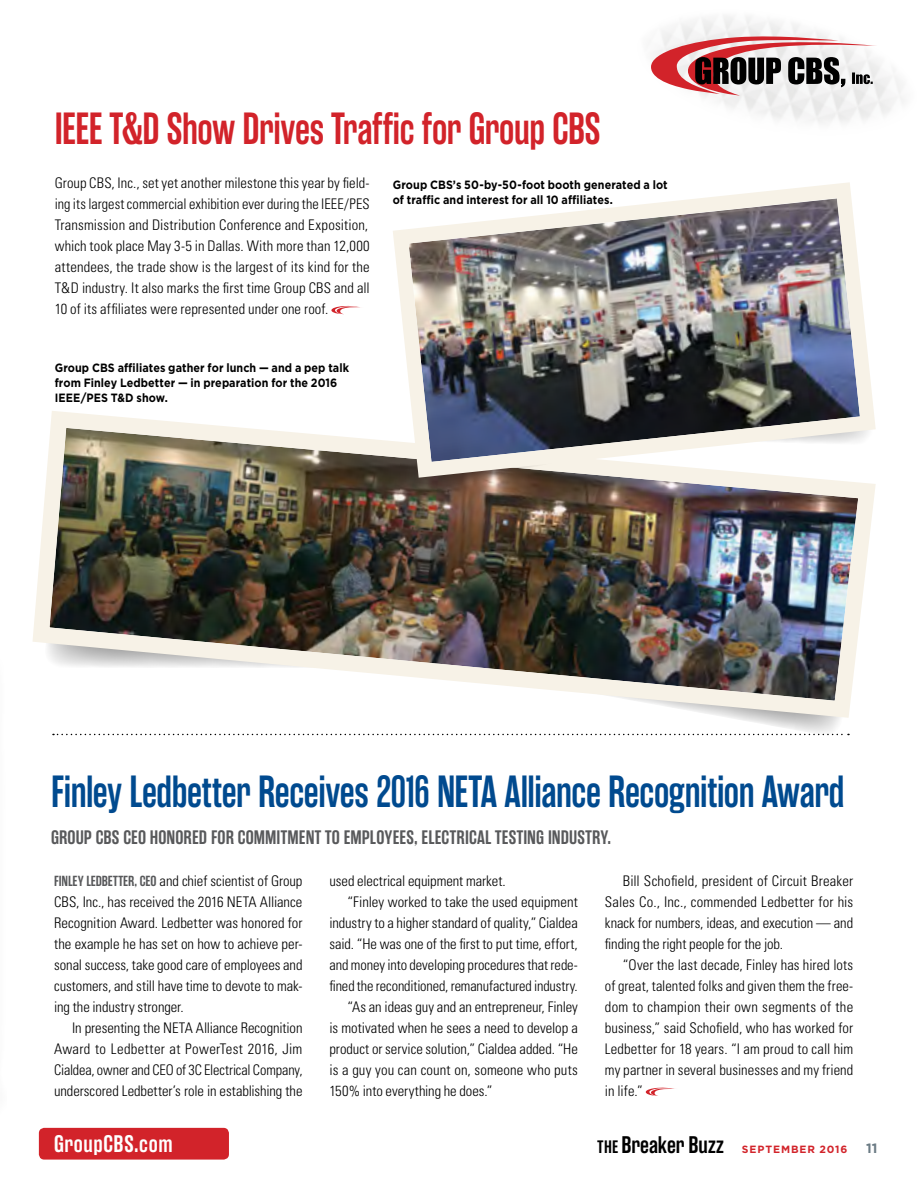
<style>
.page{position:relative;width:918px;height:1188px;background:#fff}
.page>*{position:absolute;margin:0;border:0;box-sizing:border-box;transform-origin:0 0}
.t1{font:600 45px "Rama Gothic E";letter-spacing:-.01em;color:#004a8f;scale:.9 1}
.t2{font:600 45px "Rama Gothic E";letter-spacing:-.01em;color:#d2232a;scale:.9 1}
.t3{font:600 24px "Rama Gothic E";letter-spacing:-.005em;color:#000}
.t4{font:600 24px "Rama Gothic E";letter-spacing:.025em;color:#fff}
.t5{font:600 19.5px "Rama Gothic E";letter-spacing:.005em;color:#58595b}
.t6{font:300 condensed 14.7px/21px "Univers";color:#000;text-align:justify}
.t7{font:700 13.5px "Gotham";color:#6b7b84}
.t8{font:700 12px/15px "Gotham";letter-spacing:.005em;color:#000;scale:.9 1}
.t9{font:700 10.5px "Gotham";letter-spacing:.09em;color:#d2232a}
.s1{font-family:"Rama Gothic E";font-weight:600;font-stretch:normal;color:#58595b}
.s2{font-size:18px}
</style>
<div class="page">
<div style="left:39px;top:1128px;width:190px;height:32px;background:#d2232a;border-radius:5px"></div>
<svg style="left:651px;top:34px;width:227px;height:62px"></svg>
<svg style="left:331px;top:306px;width:29px;height:8px"></svg>
<img style="left:33px;top:411px;width:842px;height:315px">
<svg style="left:400px;top:486px;width:475px;height:8px;background:#887975"></svg>
<img style="left:385px;top:182px;width:491px;height:304px">
<svg style="left:53px;top:734px;width:796px;height:1px"></svg>
<svg style="left:646px;top:1087px;width:29px;height:9px"></svg>
<h1 class="t2" style="left:55px;top:104px;width:608px">IEEE T&amp;D Show Drives Traffic for Group CBS</h1>
<p class="t6" style="left:55px;top:173px;width:317px">Group CBS, Inc., set yet another milestone this year by field&shy;ing its largest commercial exhibition ever during the IEEE/PES Transmission and Distribution Conference and Exposition, which took place May 3-5 in Dallas. With more than 12,000 attendees, the trade show is the largest of its kind for the T&amp;D industry. It also marks the first time Group CBS and all 10 of its affiliates were represented under one roof.</p>
<p class="t8" style="left:393px;top:177px;width:307px">Group CBS’s 50-by-50-foot booth generated a lot of traffic and interest for all 10 affiliates.</p>
<p class="t8" style="left:55px;top:360px;width:329px">Group CBS affiliates gather for lunch — and a pep talk from Finley Ledbetter — in preparation for the 2016<br>IEEE/PES T&amp;D show.</p>
<h1 class="t1" style="left:51px;top:766px;width:883px">Finley Ledbetter Receives 2016 NETA Alliance Recognition Award</h1>
<h3 class="t5" style="left:51px;top:827px;width:561px">GROUP CBS CEO HONORED FOR COMMITMENT TO EMPLOYEES, ELECTRICAL TESTING INDUSTRY.</h3>
<p class="t6" style="left:54px;top:870px;width:250px"><span class="s1">FINLEY LEDBETTER, CEO</span> and chief scientist of Group CBS, Inc., has received the 2016 NETA Alliance Recognition Award. Ledbetter was honored for the example he has set on how to achieve per&shy;sonal success, take good care of employees and customers, and still have time to devote to mak&shy;ing the industry stronger.</p>
<p class="t6" style="left:54px;top:1017px;width:250px;text-indent:18px">In presenting the NETA Alliance Recognition Award to Ledbetter at PowerTest 2016, Jim Cialdea, owner and CEO of 3C Electrical Company, underscored Ledbetter’s role in establishing the</p>
<p class="t6" style="left:330px;top:870px;width:178px">used electrical equipment market.</p>
<p class="t6" style="left:348px;top:891px;width:232px">“Finley worked to take the used equipment</p>
<p class="t6" style="left:330px;top:912px;width:250px">industry to a higher standard of quality,” Cialdea</p>
<p class="t6" style="left:330px;top:933px;width:250px">said. “He was one of the first to put time, effort,</p>
<p class="t6" style="left:330px;top:954px;width:250px">and money into developing procedures that rede-</p>
<p class="t6" style="left:330px;top:975px;width:250px">fined the reconditioned, remanufactured industry.</p>
<p class="t6" style="left:348px;top:996px;width:232px">“As an ideas guy and an entrepreneur, Finley</p>
<p class="t6" style="left:330px;top:1017px;width:250px">is motivated when he sees a need to develop a</p>
<p class="t6" style="left:330px;top:1038px;width:250px">product or service solution,” Cialdea added. “He</p>
<p class="t6" style="left:330px;top:1059px;width:250px">is a guy you can count on, someone who puts</p>
<p class="t6" style="left:330px;top:1080px;width:165px">150% into everything he does.”</p>
<p class="t6" style="left:605px;top:870px;width:250px;text-indent:18px">Bill Schofield, president of Circuit Breaker Sales Co., Inc., commended Ledbetter for his knack for numbers, ideas, and execution — and finding the right people for the job.</p>
<p class="t6" style="left:605px;top:954px;width:250px;text-indent:18px">“Over the last decade, Finley has hired lots of great, talented folks and given them the free&shy;dom to champion their own segments of the business,” said Schofield, who has worked for Ledbetter for 18 years. “I am proud to call him my partner in several businesses and my friend in life.”</p>
<h2 class="t4" style="left:54px;top:1130px;width:120px">GroupCBS.com</h2>
<h2 class="t3" style="left:598px;top:1131px;width:128px"><span class="s2">THE</span> Breaker Buzz</h2>
<p class="t9" style="left:742px;top:1142px;width:107px">SEPTEMBER 2016</p>
<p class="t7" style="left:866px;top:1139px;width:13px">11</p>
</div>
